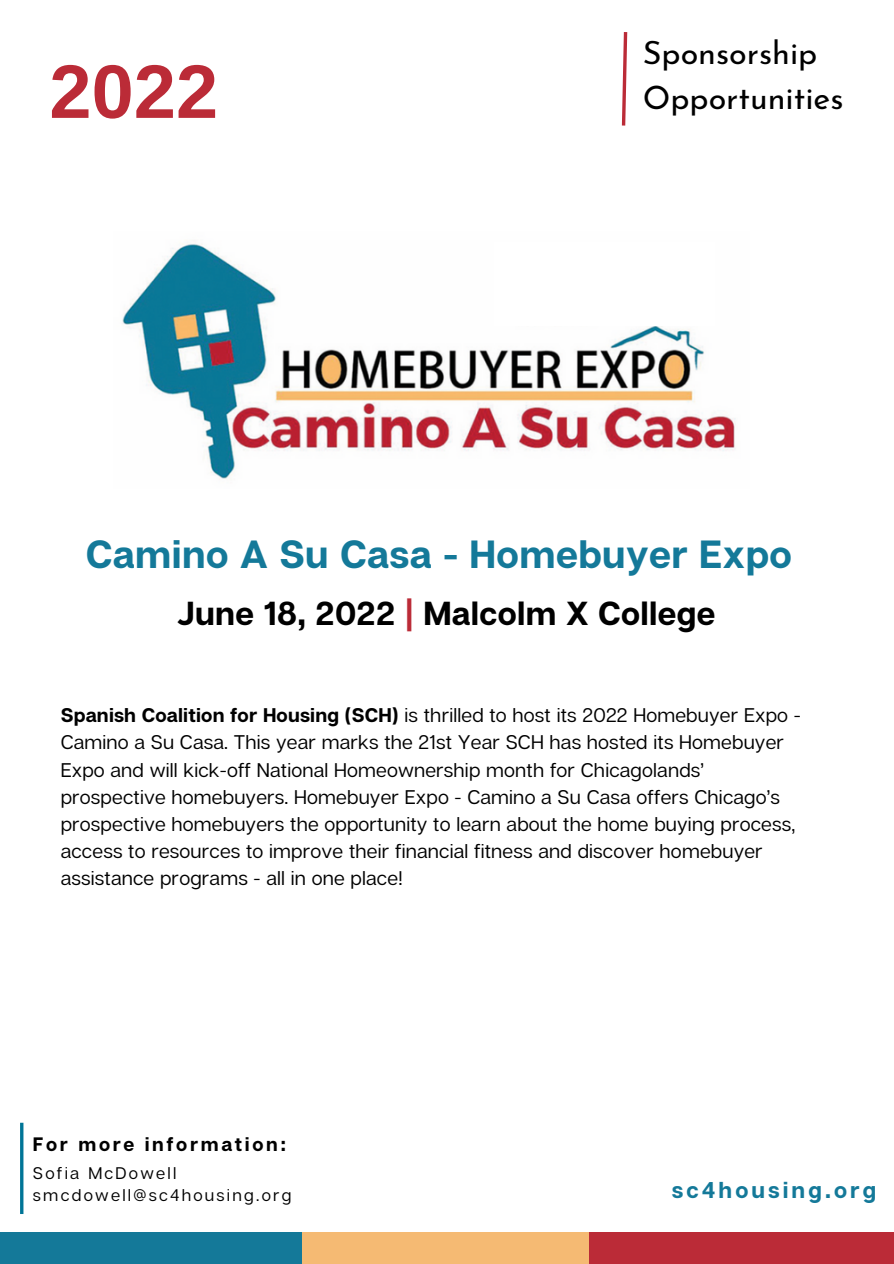
<style>
.page{position:relative;width:894px;height:1264px;background:#fff}
.page>*{position:absolute;margin:0;border:0;box-sizing:border-box;transform-origin:0 0}
.t1{font:700 75.9px "Arimo";color:#bb2b37}
.t2{font:700 39.3px "Articulat CF";letter-spacing:.01em;color:#147999}
.t3{font:700 33.3px "Articulat CF";letter-spacing:.01em;color:#000}
.t4{font:32.25px/45px "Josefin Sans";color:#000}
.t5{font:700 22.8px "Articulat CF";letter-spacing:.135em;color:#147999}
.t6{font:19.8px/27px "Articulat CF";letter-spacing:.01em;color:#000}
.t7{font:700 19.35px "Articulat CF";letter-spacing:.135em;color:#000}
.t8{font:16.8px "Articulat CF";letter-spacing:.135em;color:#000}
.s1{color:#bb2b37}
.s2{font-weight:700}
</style>
<div class="page">
<hr style="left:20px;top:1122px;width:3px;height:91px;background:#007597">
<svg style="left:621px;top:32px;width:7px;height:94px"></svg>
<img style="left:122px;top:240px;width:614px;height:239px">
<div style="left:493px;top:243px;width:221px;height:83px;background:#fff"></div>
<div style="left:0;top:1231px;width:303px;height:32px;background:#147999"></div>
<div style="left:303px;top:1231px;width:285px;height:32px;background:#f5ba73"></div>
<div style="left:589px;top:1231px;width:304px;height:32px;background:#bb2b37"></div>
<p class="t1" style="left:49px;top:49px;width:170px">2022</p>
<p class="t4" style="left:642px;top:33px;width:202px">Sponsorship<br>Opportunities</p>
<p class="t2" style="left:86px;top:529px;width:707px">Camino A Su Casa - Homebuyer Expo</p>
<p class="t3" style="left:177px;top:593px;width:539px">June 18, 2022 <span class="s1">|</span> Malcolm X College</p>
<p class="t6" style="left:61px;top:701px;width:741px"><span class="s2">Spanish Coalition for Housing (SCH)</span> is thrilled to host its 2022 Homebuyer Expo - Camino a Su Casa. This year marks the 21st Year SCH has hosted its Homebuyer Expo and will kick-off National Homeownership month for Chicagolands’ prospective homebuyers. Homebuyer Expo - Camino a Su Casa offers Chicago’s prospective homebuyers the opportunity to learn about the home buying process, access to resources to improve their financial fitness and discover homebuyer assistance programs - all in one place!</p>
<p class="t7" style="left:33px;top:1132px;width:255px">For more information:</p>
<p class="t8" style="left:33px;top:1162px;width:145px">Sofia McDowell</p>
<p class="t8" style="left:33px;top:1184px;width:260px">smcdowell@sc4housing.org</p>
<p class="t5" style="left:671px;top:1175px;width:206px">sc4housing.org</p>
</div>
